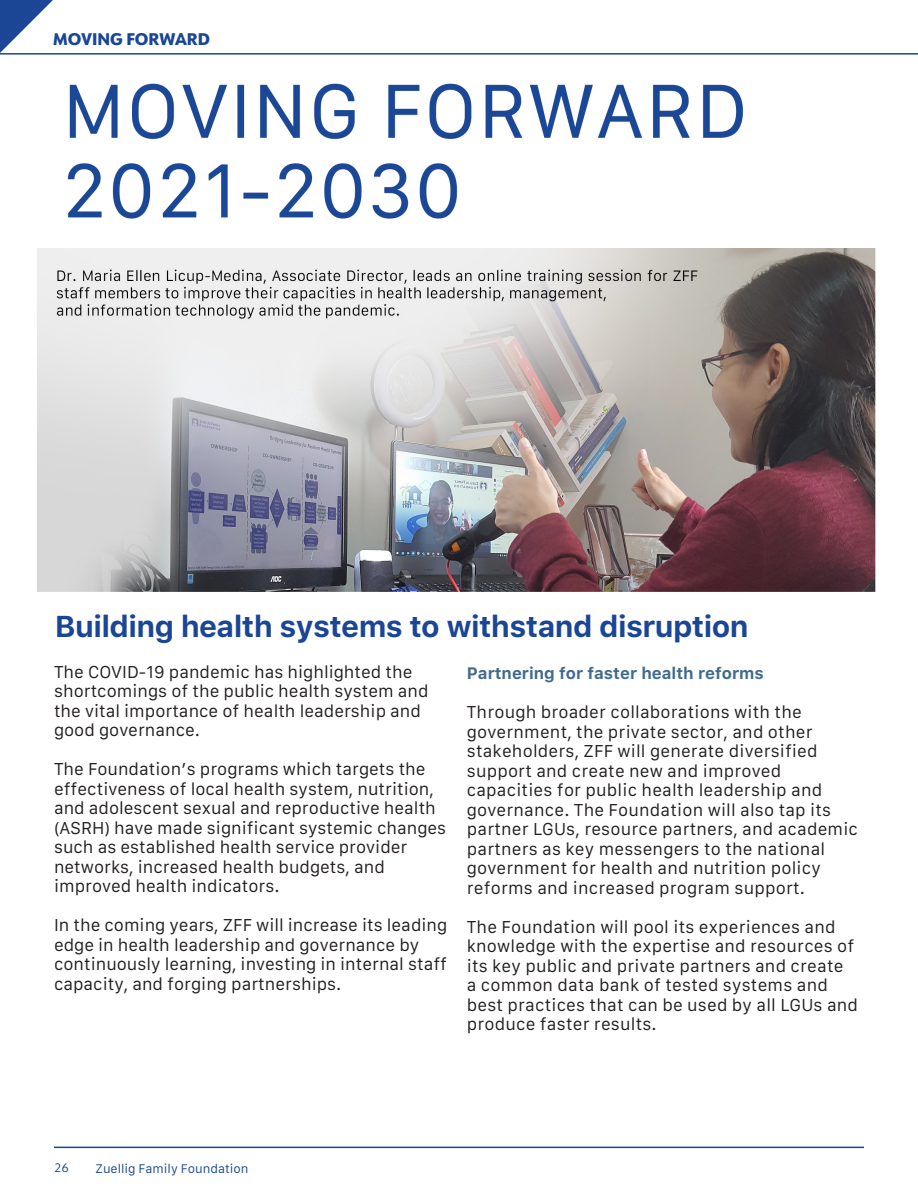
<style>
.page{position:relative;width:918px;height:1188px;background:#fff}
.page>*{position:absolute;margin:0;border:0;box-sizing:border-box;transform-origin:0 0}
.Article_Title{font:700 30px "Galvji";letter-spacing:-.02em;color:#1a4695}
.t1{font:16.5px/19.5px "Galvji";letter-spacing:.01em;color:#231f20}
.t2{font:700 16.5px "Galvji";color:#416b8c}
.t3{font:800 16.5px "URW Form";color:#1a4695}
.Footnote{font:12px "Galvji";color:#1a4796}
.Footnote-2{font:12px "URW Form";color:#174896}
</style>
<div class="page">
<img style="left:67px;top:83px;width:677px;height:136px">
<img style="left:37px;top:248px;width:839px;height:344px">
<hr style="left:54px;top:1147px;width:810px;height:1px;background:#174896">
<svg style="left:0;top:0;width:53px;height:53px"></svg>
<hr style="left:0;top:53px;width:918px;height:2px;background:#1a4695">
<p class="t3" style="left:53px;top:27px;width:158px">MOVING FORWARD</p>
<p class="Article_Title" style="left:55px;top:609px;width:695px">Building health systems to withstand disruption</p>
<p class="t2" style="left:467px;top:664px;width:299px">Partnering for faster health reforms</p>
<p class="t1" style="left:467px;top:703px;width:393px">Through broader collaborations with the government, the private sector, and other stakeholders, ZFF will generate diversified support and create new and improved capacities for public health leadership and governance. The Foundation will also tap its partner LGUs, resource partners, and academic partners as key messengers to the national government for health and nutrition policy reforms and increased program support.</p>
<p class="t1" style="left:467px;top:918px;width:393px">The Foundation will pool its experiences and knowledge with the expertise and resources of its key public and private partners and create<br>a common data bank of tested systems and best practices that can be used by all LGUs and produce faster results.</p>
<p class="t1" style="left:54px;top:663px;width:376px">The COVID-19 pandemic has highlighted the shortcomings of the public health system and the vital importance of health leadership and good governance.</p>
<p class="t1" style="left:54px;top:760px;width:394px">The Foundation’s programs which targets the effectiveness of local health system, nutrition, and adolescent sexual and reproductive health (ASRH) have made significant systemic changes such as established health service provider networks, increased health budgets, and improved health indicators.</p>
<p class="t1" style="left:54px;top:916px;width:395px">In the coming years, ZFF will increase its leading edge in health leadership and governance by continuously learning, investing in internal staff capacity, and forging partnerships.</p>
<p class="Footnote-2" style="left:55px;top:1160px;width:15px">26</p>
<p class="Footnote" style="left:95px;top:1162px;width:155px">Zuellig Family Foundation</p>
</div>
